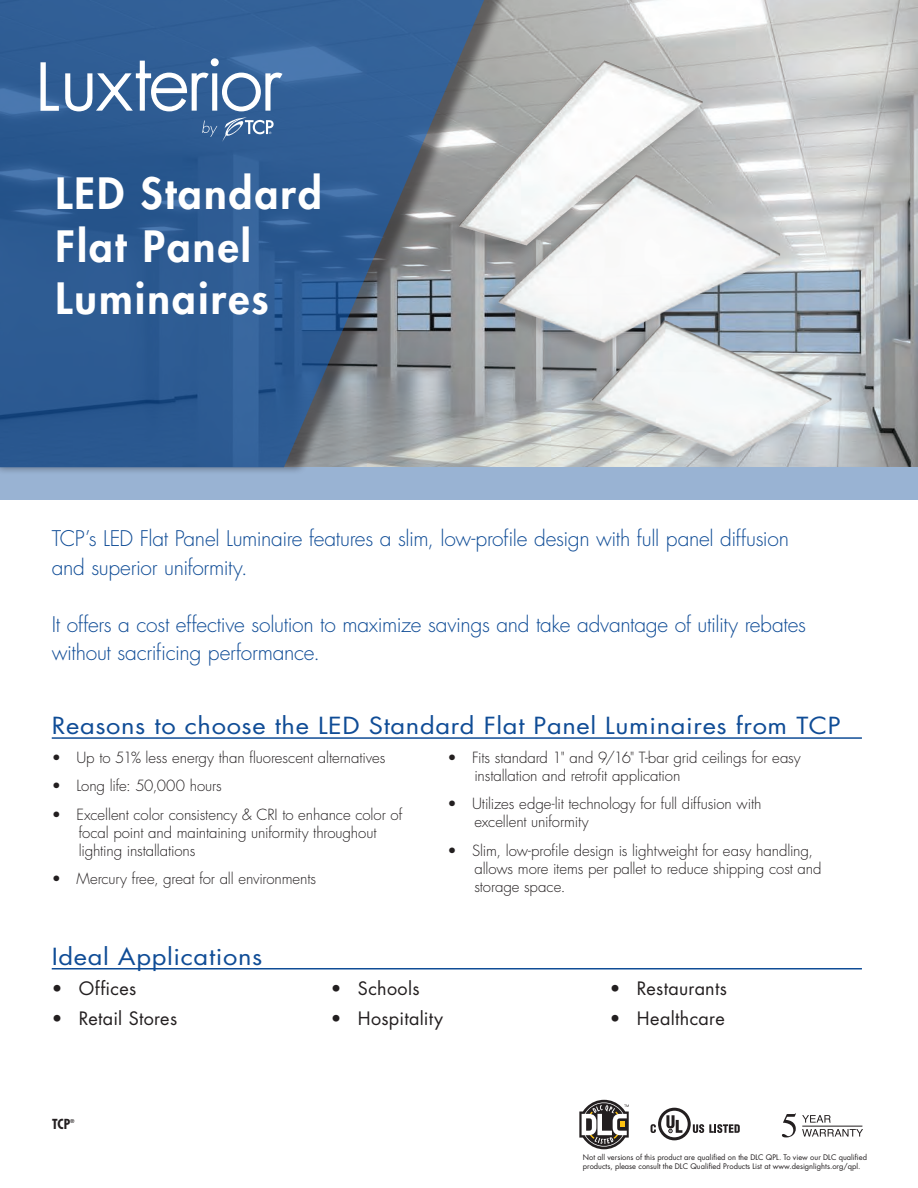
<style>
.page{position:relative;width:918px;height:1188px;background:#fff}
.page>*{position:absolute;margin:0;border:0;box-sizing:border-box;transform-origin:0 0}
.Product_Name{font:800 42px/52.5px "Futura Std";letter-spacing:.05em;color:#fff}
.Category_Label{font:22.95px "Futura Std";letter-spacing:.025em;color:#0f4c96;scale:1.11 1}
.Intro_Blurb{font:300 21px/28.5px "Futura Std";letter-spacing:-.015em;color:#0f4c96}
.t1{font:18px "Futura Std";letter-spacing:.015em;color:#231f20}
.t2{font:300 15px/18px "Futura Std";letter-spacing:-.01em;color:#231f20}
.t3{font:700 condensed 13.5px "Futura Std";color:#231f20}
.t4{font:7.5px/9px "Futura Std";color:#231f20}
.t5{font:700 condensed 5.25px "Futura Std";color:#231f20}
</style>
<div class="page">
<img style="left:512px;top:0;width:406px;height:467px">
<div style="left:0;top:467px;width:918px;height:33px;background:#99b3d3"></div>
<div style="left:0;top:0;width:512px;height:476px;background:#231f20;opacity:.75"></div>
<svg style="left:0;top:0;width:490px;height:467px;fill:#2f5d93"></svg>
<hr style="left:52px;top:737px;width:810px;height:2px;background:#0f4c96">
<hr style="left:52px;top:968px;width:810px;height:2px;background:#0f4c96">
<svg style="left:40px;top:58px;width:244px;height:84px"></svg>
<div style="left:444px;top:64px;width:255px;height:197px;background:#231f20;opacity:.2"></div>
<img style="left:456px;top:58px;width:249px;height:190px">
<div style="left:575px;top:322px;width:253px;height:149px;background:#231f20;opacity:.2"></div>
<img style="left:584px;top:309px;width:256px;height:158px">
<div style="left:482px;top:176px;width:294px;height:181px;background:#231f20;opacity:.2"></div>
<img style="left:492px;top:161px;width:295px;height:193px">
<hr style="left:802px;top:1126px;width:60px;height:1px;background:#231f20">
<svg style="left:782px;top:1113px;width:14px;height:24px"></svg>
<svg style="left:802px;top:1115px;width:29px;height:8px"></svg>
<svg style="left:802px;top:1129px;width:61px;height:8px"></svg>
<svg style="left:651px;top:1108px;width:89px;height:32px"></svg>
<svg style="left:579px;top:1100px;width:50px;height:49px"></svg>
<p class="Product_Name" style="left:55px;top:167px;width:268px">LED Standard<br>Flat Panel<br>Luminaires</p>
<p class="Intro_Blurb" style="left:52px;top:525px;width:739px">TCP’s LED Flat Panel Luminaire features a slim, low-profile design with full panel diffusion and superior uniformity.</p>
<p class="Intro_Blurb" style="left:52px;top:611px;width:756px">It offers a cost effective solution to maximize savings and take advantage of utility rebates without sacrificing performance.</p>
<p class="Category_Label" style="left:52px;top:711px;width:712px">Reasons to choose the LED Standard Flat Panel Luminaires from TCP</p>
<p class="t2" style="left:52px;top:749px;width:335px">• Up to 51% less energy than fluorescent alternatives</p>
<p class="t2" style="left:52px;top:777px;width:172px">• Long life: 50,000 hours</p>
<p class="t2" style="left:79px;top:806px;width:325px;text-indent:-27px">• Excellent color consistency &amp; CRI to enhance color of focal point and maintaining uniformity throughout lighting installations</p>
<p class="t2" style="left:52px;top:870px;width:266px">• Mercury free, great for all environments</p>
<p class="t2" style="left:474px;top:749px;width:328px;text-indent:-27px">• Fits standard 1" and 9/16" T-bar grid ceilings for easy installation and retrofit application</p>
<p class="t2" style="left:474px;top:795px;width:289px;text-indent:-27px">• Utilizes edge-lit technology for full diffusion with excellent uniformity</p>
<p class="t2" style="left:474px;top:842px;width:349px;text-indent:-27px">• Slim, low-profile design is lightweight for easy handling, allows more items per pallet to reduce shipping cost and storage space.</p>
<p class="Category_Label" style="left:52px;top:942px;width:191px">Ideal Applications</p>
<p class="t1" style="left:52px;top:977px;width:86px">• Offices</p>
<p class="t1" style="left:52px;top:1007px;width:127px">• Retail Stores</p>
<p class="t3" style="left:52px;top:1116px;width:20px">TCP</p>
<p class="t5" style="left:70px;top:1118px;width:6px">®</p>
<p class="t1" style="left:331px;top:977px;width:90px">• Schools</p>
<p class="t1" style="left:331px;top:1007px;width:114px">• Hospitality</p>
<p class="t1" style="left:610px;top:977px;width:119px">• Restaurants</p>
<p class="t1" style="left:610px;top:1007px;width:116px">• Healthcare</p>
<p class="t4" style="left:583px;top:1153px;width:286px">Not all versions of this product are qualified on the DLC QPL. To view our DLC qualified products, please consult the DLC Qualified Products List at www.designlights.org/qpl.</p>
</div>
